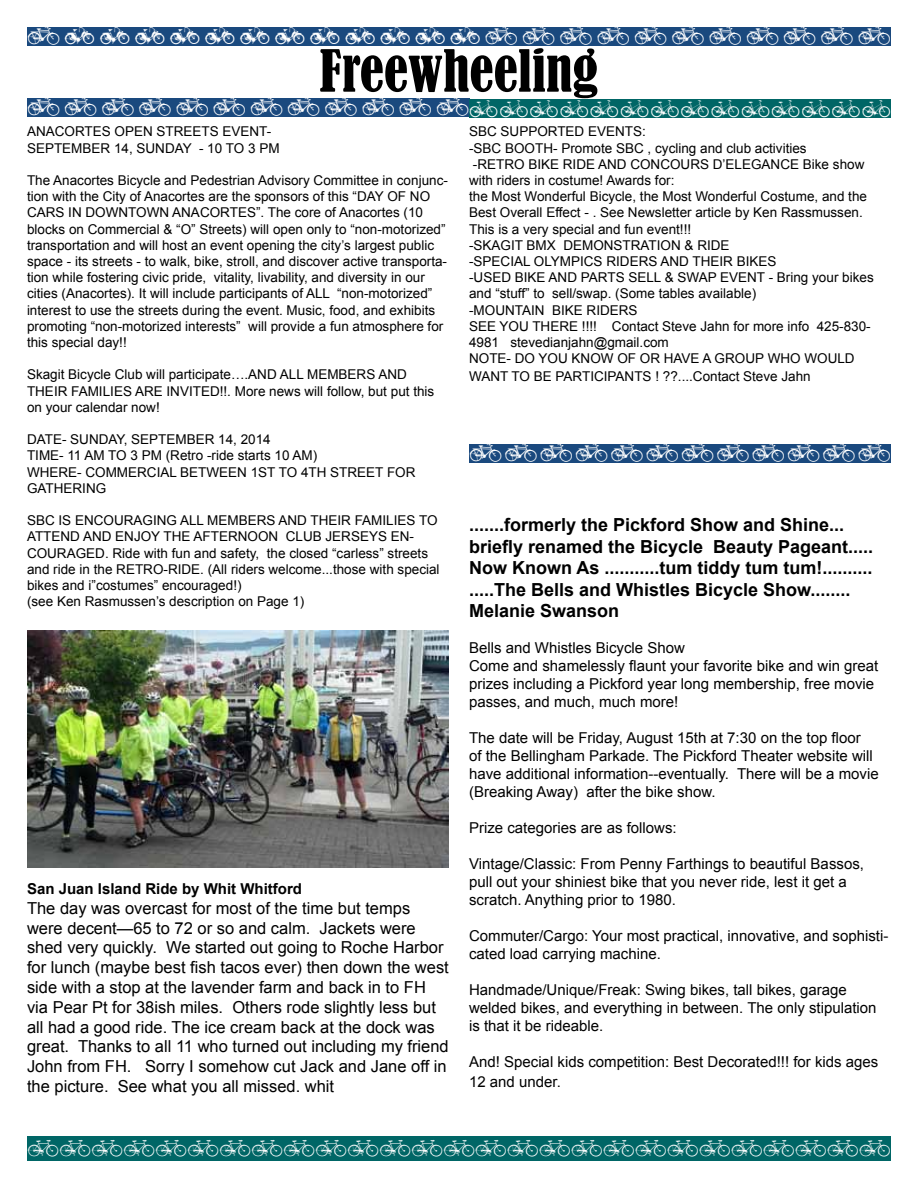
<style>
.page{position:relative;width:918px;height:1188px;background:#fff}
.page>*{position:absolute;margin:0;border:0;box-sizing:border-box;transform-origin:0 0}
.t1{font:condensed 54px "Bernard";color:#000}
.t2{font:700 18px/21.6px "Arial";color:#000}
.t3{font:16.5px/19.8px "Arial";color:#000}
.t4{font:16.5px "BIKES";color:#fff}
.t5{font:16.5px "BIKES";letter-spacing:.06em;color:#fff}
.t6{font:16.5px "BIKES";letter-spacing:.255em;color:#fff}
.t7{font:16.5px "BIKES";letter-spacing:.135em;color:#fff}
.t8{font:15px/18px "Arial";color:#000}
.t9{font:700 15px "Arial";color:#000}
.t10{font:13.5px/16.2px "Arial";color:#000}
</style>
<div class="page">
<div style="left:27px;top:98px;width:442px;height:19px;background:#1a497e"></div>
<div style="left:27px;top:27px;width:864px;height:19px;background:#1a497e"></div>
<div style="left:469px;top:100px;width:422px;height:18px;background:#066"></div>
<div style="left:27px;top:1136px;width:864px;height:25px;background:#066"></div>
<img style="left:27px;top:630px;width:422px;height:238px">
<div style="left:469px;top:444px;width:422px;height:18px;background:#1a497e"></div>
<p class="t6" style="left:27px;top:24px;width:866px">ZXXXXXXXXXXXXZZZZZZZZZZZ</p>
<h1 class="t1" style="left:320px;top:40px;width:280px">Freewheeling</h1>
<p class="t10" style="left:469px;top:124px;width:406px">SBC SUPPORTED EVENTS:<br>-SBC BOOTH- Promote SBC , cycling and club activities<br>-RETRO BIKE RIDE AND CONCOURS D’ELEGANCE Bike show with riders in costume! Awards for:<br>the Most Wonderful Bicycle, the Most Wonderful Costume, and the Best Overall Effect - . See Newsletter article by Ken Rassmussen.<br>This is a very special and fun event!!!<br>-SKAGIT BMX DEMONSTRATION &amp; RIDE<br>-SPECIAL OLYMPICS RIDERS AND THEIR BIKES<br>-USED BIKE AND PARTS SELL &amp; SWAP EVENT - Bring your bikes and “stuff” to sell/swap. (Some tables available)<br>-MOUNTAIN BIKE RIDERS<br>SEE YOU THERE !!!! Contact Steve Jahn for more info 425-830- 4981 stevedianjahn@gmail.com<br>NOTE- DO YOU KNOW OF OR HAVE A GROUP WHO WOULD</p>
<p class="t10" style="left:469px;top:368px;width:343px">WANT TO BE PARTICIPANTS ! ??....Contact Steve Jahn</p>
<p class="t5" style="left:27px;top:96px;width:866px">Z Z Z Z Z Z Z Z Z Z Z ZSSSSSSSSSSSSSS</p>
<p class="t10" style="left:27px;top:124px;width:254px">ANACORTES OPEN STREETS EVENT-<br>SEPTEMBER 14, SUNDAY - 10 TO 3 PM</p>
<p class="t10" style="left:27px;top:172px;width:422px">The Anacortes Bicycle and Pedestrian Advisory Committee in conjunc&shy;tion with the City of Anacortes are the sponsors of this “DAY OF NO CARS IN DOWNTOWN ANACORTES”. The core of Anacortes (10 blocks on Commercial &amp; “O” Streets) will open only to “non-motorized” transportation and will host an event opening the city’s largest public space - its streets - to walk, bike, stroll, and discover active transporta&shy;tion while fostering civic pride, vitality, livability, and diversity in our cities (Anacortes). It will include participants of ALL “non-motorized” interest to use the streets during the event. Music, food, and exhibits promoting “non-motorized interests” will provide a fun atmosphere for this special day!!</p>
<p class="t10" style="left:27px;top:367px;width:409px">Skagit Bicycle Club will participate….AND ALL MEMBERS AND<br>THEIR FAMILIES ARE INVITED!!. More news will follow, but put this on your calendar now!</p>
<p class="t10" style="left:27px;top:431px;width:390px">DATE- SUNDAY, SEPTEMBER 14, 2014<br>TIME- 11 AM TO 3 PM (Retro -ride starts 10 AM)<br>WHERE- COMMERCIAL BETWEEN 1ST TO 4TH STREET FOR GATHERING</p>
<p class="t10" style="left:27px;top:512px;width:414px">SBC IS ENCOURAGING ALL MEMBERS AND THEIR FAMILIES TO ATTEND AND ENJOY THE AFTERNOON CLUB JERSEYS EN-COURAGED. Ride with fun and safety, the closed “carless” streets and ride in the RETRO-RIDE. (All riders welcome...those with special bikes and i”costumes” encouraged!)<br>(see Ken Rasmussen’s description on Page 1)</p>
<p class="t7" style="left:469px;top:441px;width:423px">ZZZZZZZZZZZZ</p>
<h2 class="t2" style="left:469px;top:514px;width:406px">.......formerly the Pickford Show and Shine... briefly renamed the Bicycle Beauty Pageant.....<br>Now Known As ...........tum tiddy tum tum!.......... .....The Bells and Whistles Bicycle Show........<br>Melanie Swanson</h2>
<p class="t8" style="left:469px;top:639px;width:411px">Bells and Whistles Bicycle Show<br>Come and shamelessly flaunt your favorite bike and win great prizes including a Pickford year long membership, free movie passes, and much, much more!</p>
<p class="t8" style="left:469px;top:729px;width:411px">The date will be Friday, August 15th at 7:30 on the top floor<br>of the Bellingham Parkade. The Pickford Theater website will have additional information--eventually. There will be a movie (Breaking Away) after the bike show.</p>
<p class="t8" style="left:469px;top:819px;width:209px">Prize categories are as follows:</p>
<p class="t8" style="left:469px;top:855px;width:396px">Vintage/Classic: From Penny Farthings to beautiful Bassos, pull out your shiniest bike that you never ride, lest it get a scratch. Anything prior to 1980.</p>
<p class="t8" style="left:469px;top:927px;width:421px">Commuter/Cargo: Your most practical, innovative, and sophisti&shy;cated load carrying machine.</p>
<p class="t8" style="left:469px;top:981px;width:409px">Handmade/Unique/Freak: Swing bikes, tall bikes, garage welded bikes, and everything in between. The only stipulation is that it be rideable.</p>
<p class="t8" style="left:469px;top:1052px;width:411px;line-height:19.8px">And! Special kids competition: Best Decorated!!! for kids ages<br>12 and under.</p>
<p class="t9" style="left:27px;top:879px;width:277px">San Juan Island Ride by Whit Whitford</p>
<p class="t3" style="left:27px;top:898px;width:423px">The day was overcast for most of the time but temps were decent—65 to 72 or so and calm. Jackets were shed very quickly. We started out going to Roche Harbor for lunch (maybe best fish tacos ever) then down the west side with a stop at the lavender farm and back in to FH via Pear Pt for 38ish miles. Others rode slightly less but all had a good ride. The ice cream back at the dock was great. Thanks to all 11 who turned out including my friend John from FH. Sorry I somehow cut Jack and Jane off in the picture. See what you all missed. whit</p>
<p class="t4" style="left:27px;top:1136px;width:865px">CCCCCCCCCCCCCCCCCCCCCCCCCCC</p>
</div>
